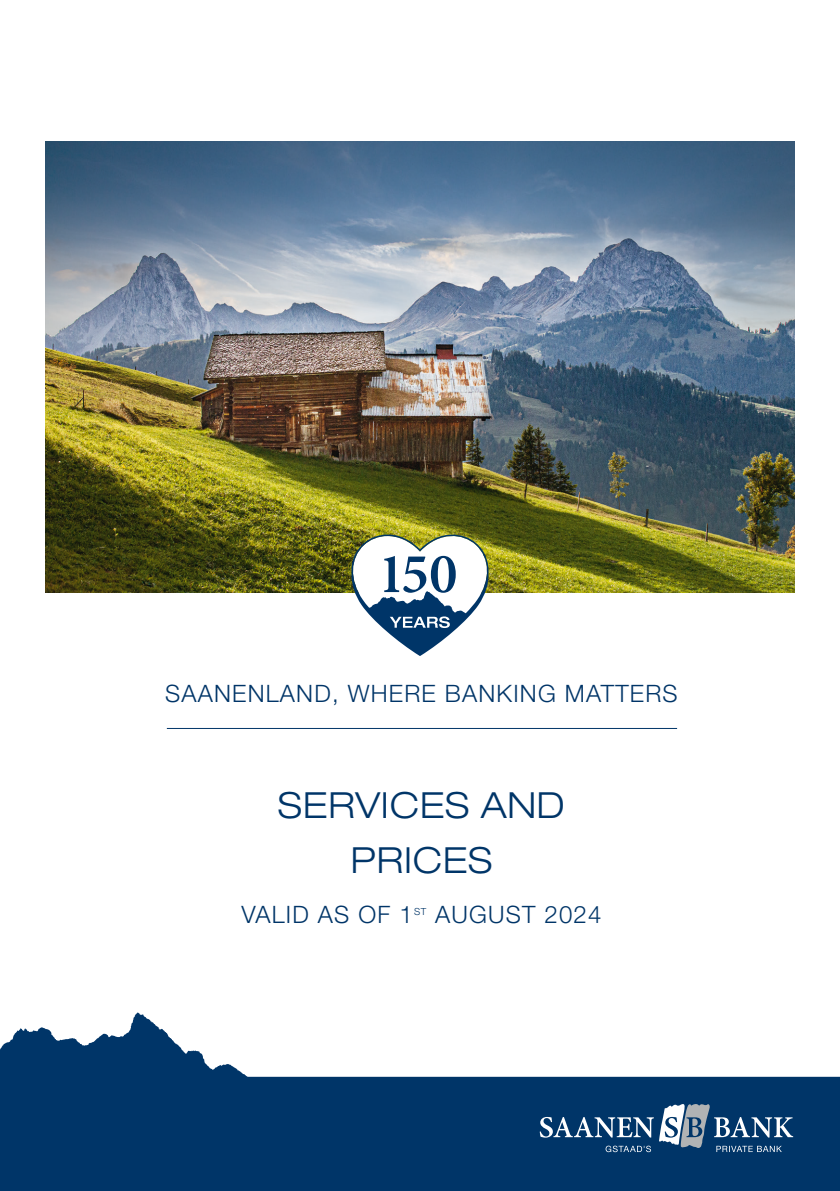
<style>
.page{position:relative;width:840px;height:1191px;background:#fff}
.page>*{position:absolute;margin:0;border:0;box-sizing:border-box;transform-origin:0 0}
.t1{font:300 expanded 36px/54.6px "Helvetica Neue LT Std";letter-spacing:.02em;color:#003568;text-align:center}
.t2{font:300 24px "Helvetica Neue LT Std";letter-spacing:.05em;color:#003568}
.t3{font:300 9.8px "Helvetica Neue LT Std";color:#003568}
</style>
<div class="page">
<svg style="left:0;top:1012px;width:839px;height:179px;fill:#003568"></svg>
<svg style="left:539px;top:1104px;width:253px;height:48px;background:#386087"></svg>
<hr style="left:167px;top:728px;width:509px;height:1px;background:#003568">
<img style="left:45px;top:142px;width:749px;height:450px">
<svg style="left:351px;top:534px;width:137px;height:122px"></svg>
<p class="t2" style="left:165px;top:679px;width:514px">SAANENLAND, WHERE BANKING MATTERS</p>
<h1 class="t1" style="left:278px;top:777px;width:288px">SERVICES AND<br>PRICES</h1>
<p class="t2" style="left:241px;top:900px;width:173px">VALID AS OF 1</p>
<p class="t3" style="left:414px;top:905px;width:14px">st</p>
<p class="t2" style="left:435px;top:900px;width:168px">AUGUST 2024</p>
</div>
